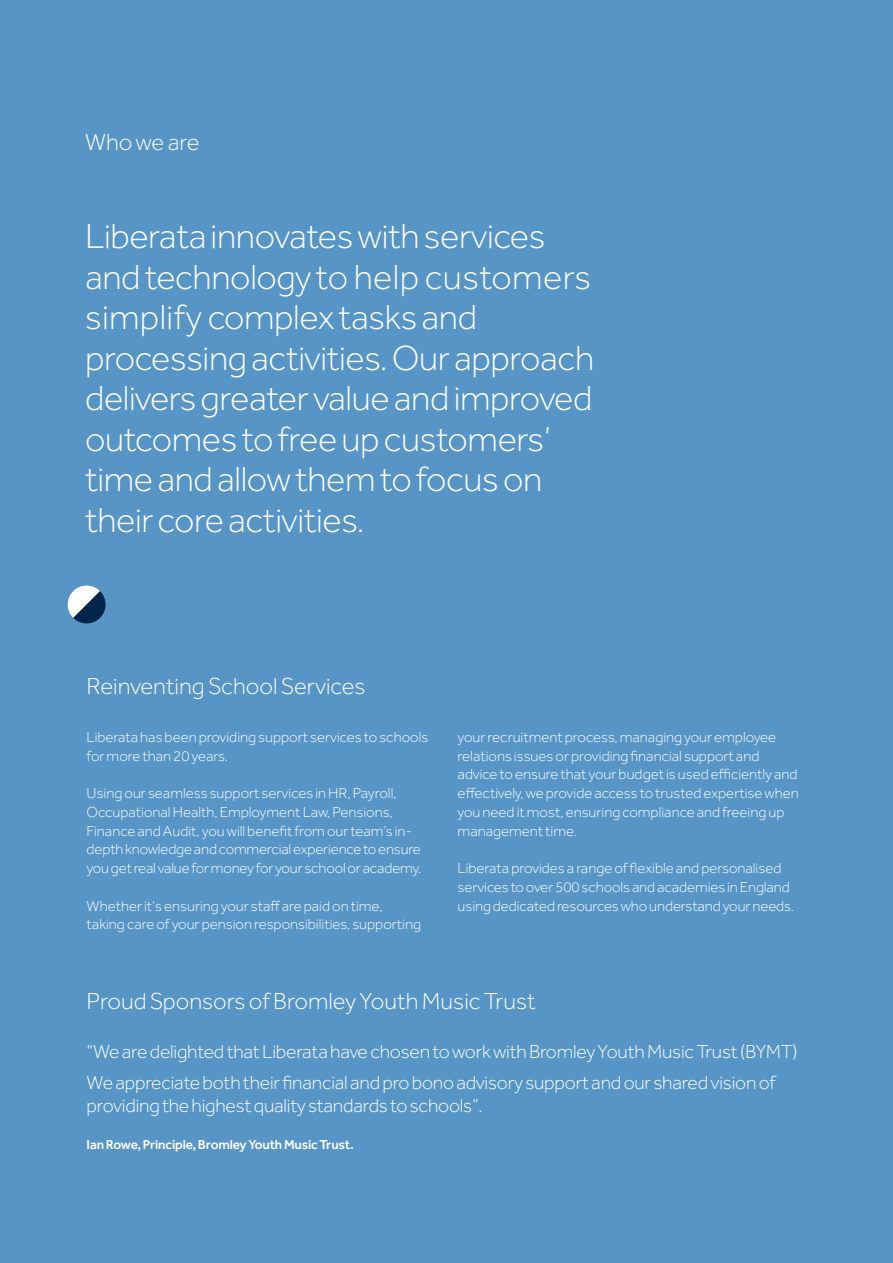
<style>
.page{position:relative;width:893px;height:1263px;background:#5795c7}
.page>*{position:absolute;margin:0;border:0;box-sizing:border-box;transform-origin:0 0}
.t1{font:300 36px/40.5px "Effra";letter-spacing:-.01em;color:#fff}
.t2{font:300 24px "Effra";color:#fff}
.t3{font:300 19.5px/31px "Effra";letter-spacing:-.01em;color:#fff}
.t4{font:300 15px/18.8px "Effra";color:#fff}
.t5{font:500 13.5px "Effra";letter-spacing:-.01em;color:#fff}
</style>
<div class="page">
<svg style="left:68px;top:586px;width:38px;height:37px"></svg>
<h2 class="t2" style="left:85px;top:129px;width:116px">Who we are</h2>
<p class="t1" style="left:85px;top:216px;width:511px">Liberata innovates with services and technology to help customers simplify complex tasks and processing activities. Our approach delivers greater value and improved outcomes to free up customers’ time and allow them to focus on their core activities.</p>
<h2 class="t2" style="left:87px;top:673px;width:281px">Reinventing School Services</h2>
<p class="t4" style="left:87px;top:727px;width:343px">Liberata has been providing support services to schools for more than 20 years.</p>
<p class="t4" style="left:87px;top:784px;width:336px">Using our seamless support services in HR, Payroll, Occupational Health, Employment Law, Pensions, Finance and Audit, you will benefit from our team’s in&shy;depth knowledge and commercial experience to ensure you get real value for money for your school or academy.</p>
<p class="t4" style="left:87px;top:896px;width:336px">Whether it‘s ensuring your staff are paid on time, taking care of your pension responsibilities, supporting</p>
<p class="t4" style="left:458px;top:727px;width:343px">your recruitment process, managing your employee relations issues or providing financial support and advice to ensure that your budget is used efficiently and effectively, we provide access to trusted expertise when you need it most, ensuring compliance and freeing up management time.</p>
<p class="t4" style="left:458px;top:859px;width:338px">Liberata provides a range of flexible and personalised services to over 500 schools and academies in England using dedicated resources who understand your needs.</p>
<h2 class="t2" style="left:87px;top:988px;width:451px">Proud Sponsors of Bromley Youth Music Trust</h2>
<h3 class="t3" style="left:87px;top:1036px;width:713px">“We are delighted that Liberata have chosen to work with Bromley Youth Music Trust (BYMT)<br>We appreciate both their financial and pro bono advisory support and our shared vision of</h3>
<h3 class="t3" style="left:87px;top:1089px;width:398px">providing the highest quality standards to schools”.</h3>
<p class="t5" style="left:87px;top:1136px;width:269px">Ian Rowe, Principle, Bromley Youth Music Trust.</p>
</div>
